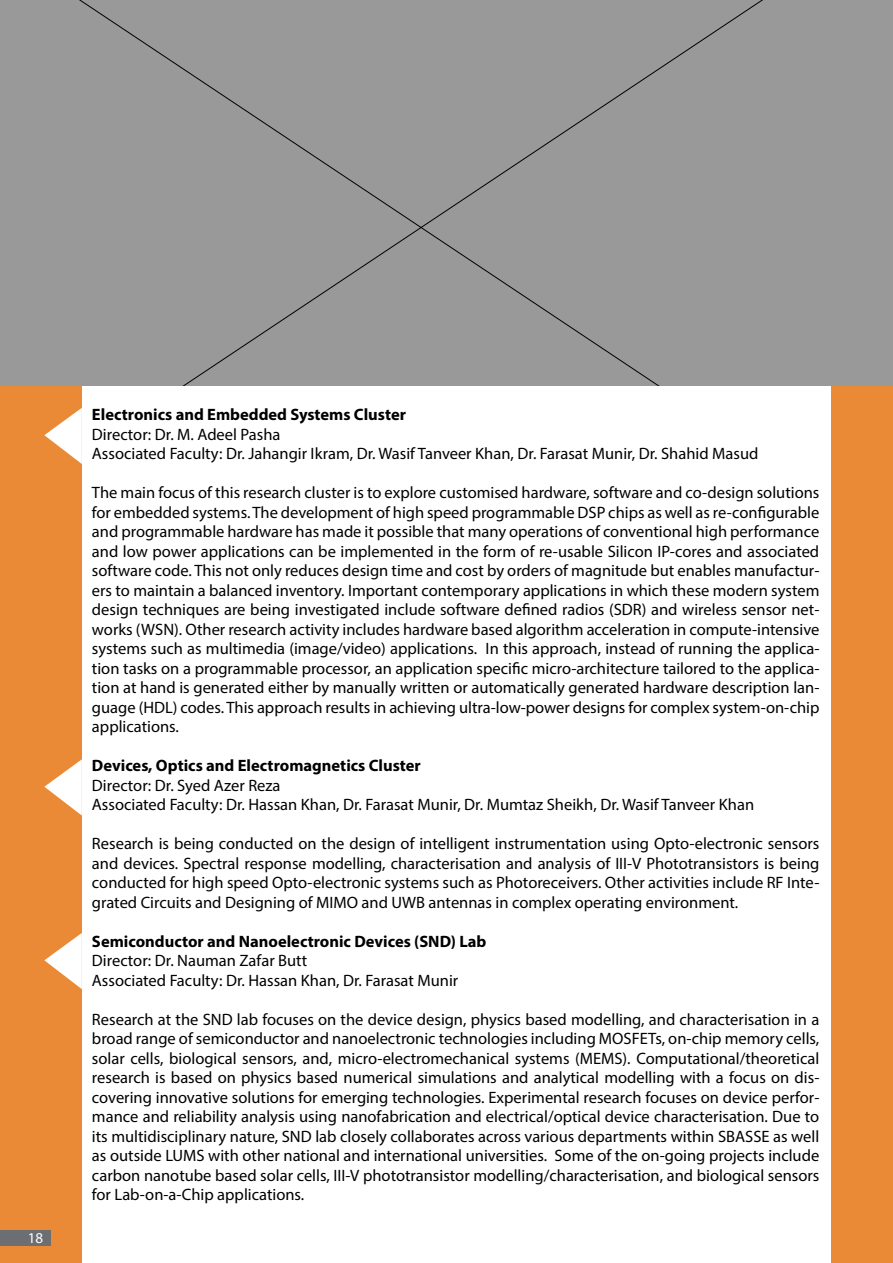
<style>
.page{position:relative;width:893px;height:1263px;background:#fff}
.page>*{position:absolute;margin:0;border:0;box-sizing:border-box;transform-origin:0 0}
.t1{font:16.5px/19.5px "Myriad Pro";color:#000}
.t2{font:700 16.5px "Myriad Pro";color:#000}
.t3{font:15px "Myriad Pro";color:#fff}
</style>
<div class="page">
<div style="left:0;top:0;width:81px;height:1263px;background:#ea8a36"></div>
<div style="left:831px;top:0;width:62px;height:1263px;background:#ea8a36"></div>
<svg style="left:44px;top:408px;width:38px;height:56px"></svg>
<svg style="left:44px;top:759px;width:38px;height:56px"></svg>
<svg style="left:44px;top:933px;width:38px;height:56px"></svg>
<div style="left:0;top:0;width:893px;height:385px;background:#999"></div>
<div style="left:0;top:1230px;width:50px;height:15px;background:#6d6e71"></div>
<p class="t3" style="left:28px;top:1229px;width:17px">18</p>
<p class="t2" style="left:92px;top:404px;width:315px">Electronics and Embedded Systems Cluster</p>
<p class="t1" style="left:92px;top:424px;width:668px">Director: Dr. M. Adeel Pasha<br>Associated Faculty: Dr. Jahangir Ikram, Dr. Wasif Tanveer Khan, Dr. Farasat Munir, Dr. Shahid Masud</p>
<p class="t1" style="left:92px;top:483px;width:729px;text-align:justify">The main focus of this research cluster is to explore customised hardware, software and co-design solutions for embedded systems. The development of high speed programmable DSP chips as well as re-configurable and programmable hardware has made it possible that many operations of conventional high performance and low power applications can be implemented in the form of re-usable Silicon IP-cores and associated software code. This not only reduces design time and cost by orders of magnitude but enables manufactur&shy;ers to maintain a balanced inventory. Important contemporary applications in which these modern system design techniques are being investigated include software defined radios (SDR) and wireless sensor net&shy;works (WSN). Other research activity includes hardware based algorithm acceleration in compute-intensive systems such as multimedia (image/video) applications. In this approach, instead of running the applica&shy;tion tasks on a programmable processor, an application specific micro-architecture tailored to the applica&shy;tion at hand is generated either by manually written or automatically generated hardware description lan&shy;guage (HDL) codes. This approach results in achieving ultra-low-power designs for complex system-on-chip applications.</p>
<p class="t2" style="left:92px;top:755px;width:330px">Devices, Optics and Electromagnetics Cluster</p>
<p class="t1" style="left:92px;top:775px;width:664px">Director: Dr. Syed Azer Reza<br>Associated Faculty: Dr. Hassan Khan, Dr. Farasat Munir, Dr. Mumtaz Sheikh, Dr. Wasif Tanveer Khan</p>
<p class="t1" style="left:92px;top:834px;width:729px;text-align:justify">Research is being conducted on the design of intelligent instrumentation using Opto-electronic sensors and devices. Spectral response modelling, characterisation and analysis of III-V Phototransistors is being conducted for high speed Opto-electronic systems such as Photoreceivers. Other activities include RF Inte&shy;grated Circuits and Designing of MIMO and UWB antennas in complex operating environment.</p>
<p class="t2" style="left:92px;top:930px;width:396px">Semiconductor and Nanoelectronic Devices (SND) Lab</p>
<p class="t1" style="left:92px;top:951px;width:368px">Director: Dr. Nauman Zafar Butt<br>Associated Faculty: Dr. Hassan Khan, Dr. Farasat Munir</p>
<p class="t1" style="left:92px;top:1009px;width:729px;text-align:justify">Research at the SND lab focuses on the device design, physics based modelling, and characterisation in a broad range of semiconductor and nanoelectronic technologies including MOSFETs, on-chip memory cells, solar cells, biological sensors, and, micro-electromechanical systems (MEMS). Computational/theoretical research is based on physics based numerical simulations and analytical modelling with a focus on dis&shy;covering innovative solutions for emerging technologies. Experimental research focuses on device perfor&shy;mance and reliability analysis using nanofabrication and electrical/optical device characterisation. Due to its multidisciplinary nature, SND lab closely collaborates across various departments within SBASSE as well as outside LUMS with other national and international universities. Some of the on-going projects include carbon nanotube based solar cells, III-V phototransistor modelling/characterisation, and biological sensors for Lab-on-a-Chip applications.</p>
</div>
